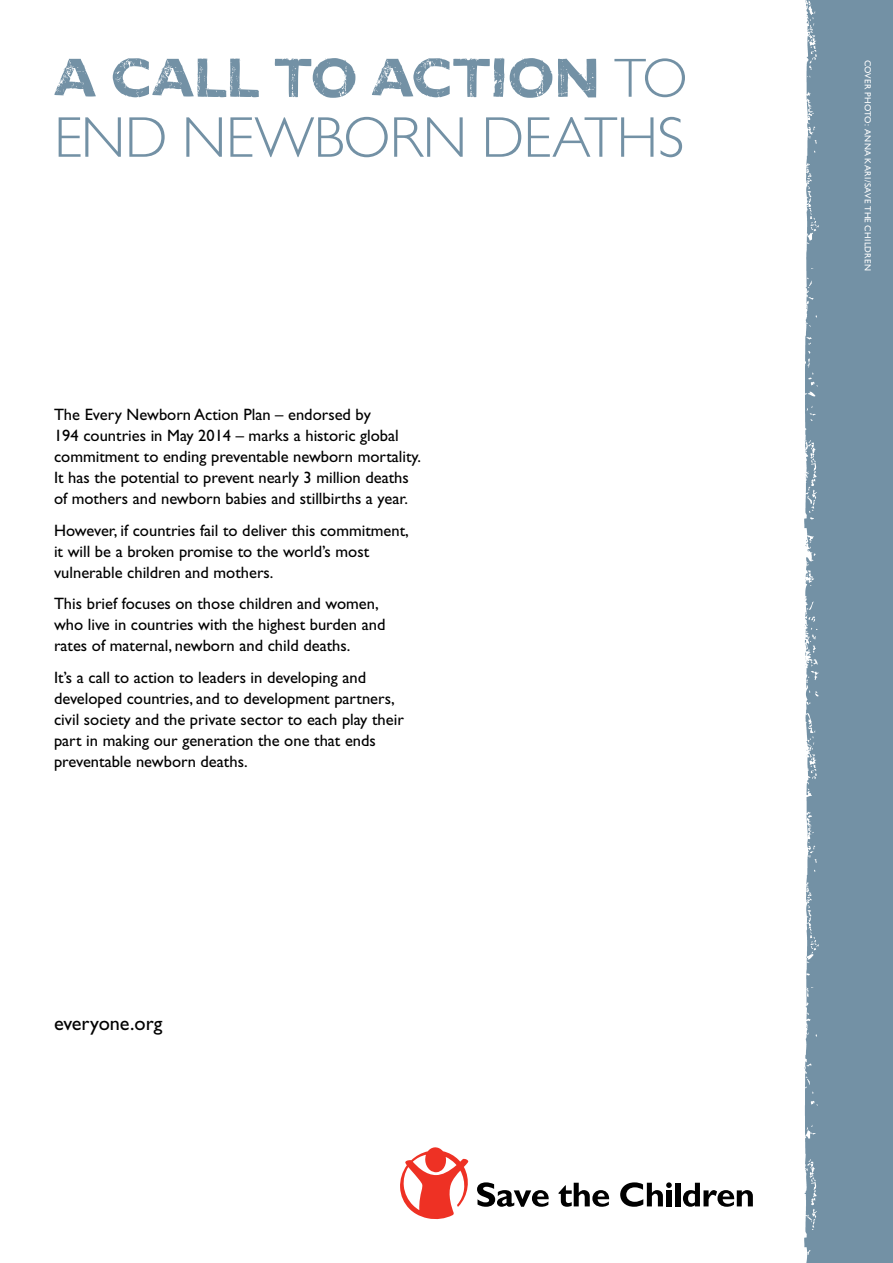
<style>
.page{position:relative;width:893px;height:1263px;background:#fff}
.page>*{position:absolute;margin:0;border:0;box-sizing:border-box;transform-origin:0 0}
.t1{font:300 57.75px "Gill Sans";letter-spacing:-.01em;color:#7391a5}
.t2{font:700 55.5px "Gill Sans Woodblock";letter-spacing:-.03em;color:#7391a5}
.t3{font:20.25px "Gill Sans";color:#000}
.t4{font:16.5px/21px "Gill Sans";color:#000}
.t5{font:9px "Gill Sans";letter-spacing:.03em;color:#fff}
.s1{font-family:"Gill Sans";font-weight:300}
</style>
<div class="page">
<img style="left:804px;top:0;width:72px;height:1263px">
<div style="left:876px;top:0;width:17px;height:1263px;background:#7391a5"></div>
<svg style="left:477px;top:1182px;width:72px;height:25px"></svg>
<svg style="left:558px;top:1183px;width:51px;height:24px"></svg>
<svg style="left:620px;top:1182px;width:52px;height:25px"></svg>
<div style="left:675px;top:1183px;width:5px;height:23px;background:#000"></div>
<svg style="left:683px;top:1183px;width:70px;height:24px"></svg>
<svg style="left:400px;top:1147px;width:69px;height:73px"></svg>
<h2 class="t2" style="left:54px;top:43px;width:597px">A CALL TO ACTION <span class="s1">TO</span></h2>
<h1 class="t1" style="left:54px;top:105px;width:632px">END NEWBORN DEATHS</h1>
<p class="t4" style="left:54px;top:404px;width:369px">The Every Newborn Action Plan – endorsed by<br>194 countries in May 2014 – marks a historic global commitment to ending preventable newborn mortality.<br>It has the potential to prevent nearly 3 million deaths of mothers and newborn babies and stillbirths a year.</p>
<p class="t4" style="left:54px;top:519px;width:356px">However, if countries fail to deliver this commitment, it will be a broken promise to the world’s most vulnerable children and mothers.</p>
<p class="t4" style="left:54px;top:593px;width:333px">This brief focuses on those children and women, who live in countries with the highest burden and rates of maternal, newborn and child deaths.</p>
<p class="t4" style="left:54px;top:666px;width:351px">It’s a call to action to leaders in developing and developed countries, and to development partners, civil society and the private sector to each play their part in making our generation the one that ends preventable newborn deaths.</p>
<p class="t3" style="left:54px;top:1011px;width:110px">everyone.org</p>
<p class="t5" style="left:873px;top:60px;width:213px;rotate:90deg">COVER Photo : anna kari/Save the Children</p>
</div>
